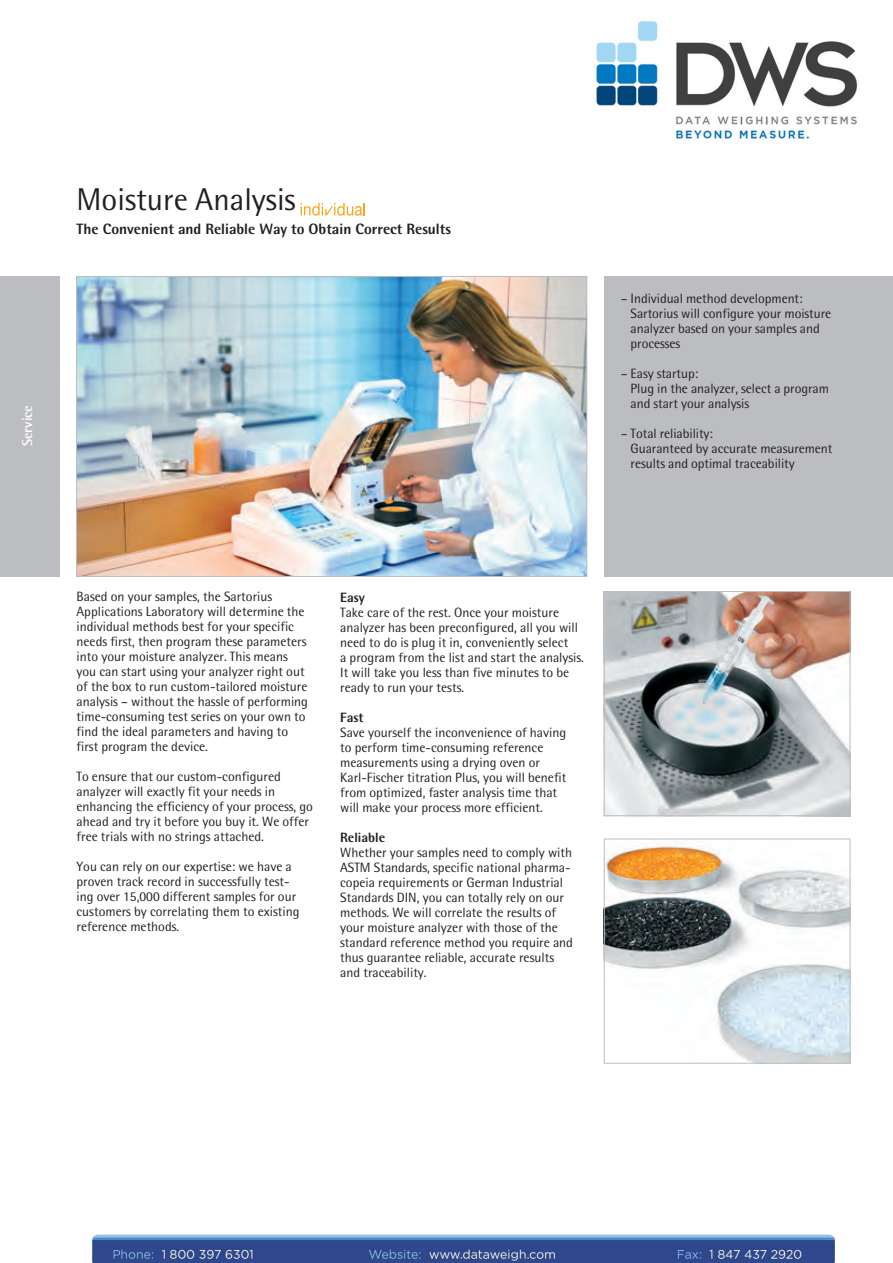
<style>
.page{position:relative;width:893px;height:1263px;background:#fff}
.page>*{position:absolute;margin:0;border:0;box-sizing:border-box;transform-origin:0 0}
.t1{font:31.5px "Sartorius Rotis Sans";color:#231f20}
.t2{font:800 15px "Sartorius Rotis Sans";color:#231f20}
.t3{font:700 14.25px "Sartorius Rotis Sans";letter-spacing:-.005em;color:#fff}
.t4{font:13.5px/15px "Sartorius Rotis Sans";color:#231f20}
.t5{font:800 13.5px "Sartorius Rotis Sans";color:#231f20}
</style>
<div class="page">
<svg style="left:301px;top:203px;width:64px;height:13px"></svg>
<div style="left:0;top:276px;width:60px;height:300px;background:#bcbdc0"></div>
<img style="left:606px;top:593px;width:242px;height:221px">
<div style="left:604px;top:591px;width:246px;height:225px;border:1px solid #bcbdc0"></div>
<img style="left:78px;top:278px;width:507px;height:297px">
<div style="left:76px;top:276px;width:511px;height:301px;border:1px solid #bcbdc0"></div>
<img style="left:604px;top:838px;width:246px;height:224px">
<div style="left:604px;top:839px;width:246px;height:225px;border:1px solid #bcbdc0"></div>
<div style="left:604px;top:276px;width:289px;height:300px;background:#bcbdc0"></div>
<img style="left:593px;top:20px;width:265px;height:119px">
<img style="left:92px;top:1234px;width:743px;height:29px">
<h1 class="t1" style="left:77px;top:181px;width:221px">Moisture Analysis</h1>
<p class="t2" style="left:77px;top:219px;width:376px">The Convenient and Reliable Way to Obtain Correct Results</p>
<p class="t3" style="left:18px;top:446px;width:43px;rotate:-90deg">Service</p>
<p class="t4" style="left:631px;top:291px;width:202px;text-indent:-10px">– Individual method development:<br>Sartorius will configure your moisture analyzer based on your samples and processes</p>
<p class="t4" style="left:631px;top:366px;width:200px;text-indent:-10px">– Easy startup:<br>Plug in the analyzer, select a program and start your analysis</p>
<p class="t4" style="left:631px;top:426px;width:203px;text-indent:-10px">– Total reliability:<br>Guaranteed by accurate measurement results and optimal traceability</p>
<p class="t4" style="left:77px;top:589px;width:233px">Based on your samples, the Sartorius Applications Laboratory will determine the individual methods best for your specific needs first, then program these parameters into your moisture analyzer. This means you can start using your analyzer right out of the box to run custom-tailored moisture analysis – without the hassle of performing time-consuming test series on your own to find the ideal parameters and having to first program the device.</p>
<p class="t4" style="left:77px;top:769px;width:238px">To ensure that our custom-configured analyzer will exactly fit your needs in enhancing the efficiency of your process, go ahead and try it before you buy it. We offer free trials with no strings attached.</p>
<p class="t4" style="left:77px;top:859px;width:224px">You can rely on our expertise: we have a proven track record in successfully test&shy;ing over 15,000 different samples for our customers by correlating them to existing reference methods.</p>
<p class="t5" style="left:340px;top:589px;width:26px">Easy</p>
<p class="t4" style="left:340px;top:604px;width:245px">Take care of the rest. Once your moisture analyzer has been preconfigured, all you will need to do is plug it in, conveniently select<br>a program from the list and start the analysis.<br>It will take you less than five minutes to be ready to run your tests.</p>
<p class="t5" style="left:340px;top:708px;width:25px">Fast</p>
<p class="t4" style="left:340px;top:724px;width:228px">Save yourself the inconvenience of having to perform time-consuming reference measurements using a drying oven or Karl-Fischer titration Plus, you will benefit from optimized, faster analysis time that will make your process more efficient.</p>
<p class="t5" style="left:340px;top:828px;width:47px">Reliable</p>
<p class="t4" style="left:340px;top:844px;width:234px">Whether your samples need to comply with ASTM Standards, specific national pharma&shy;copeia requirements or German Industrial Standards DIN, you can totally rely on our methods. We will correlate the results of your moisture analyzer with those of the standard reference method you require and thus guarantee reliable, accurate results and traceability.</p>
</div>
